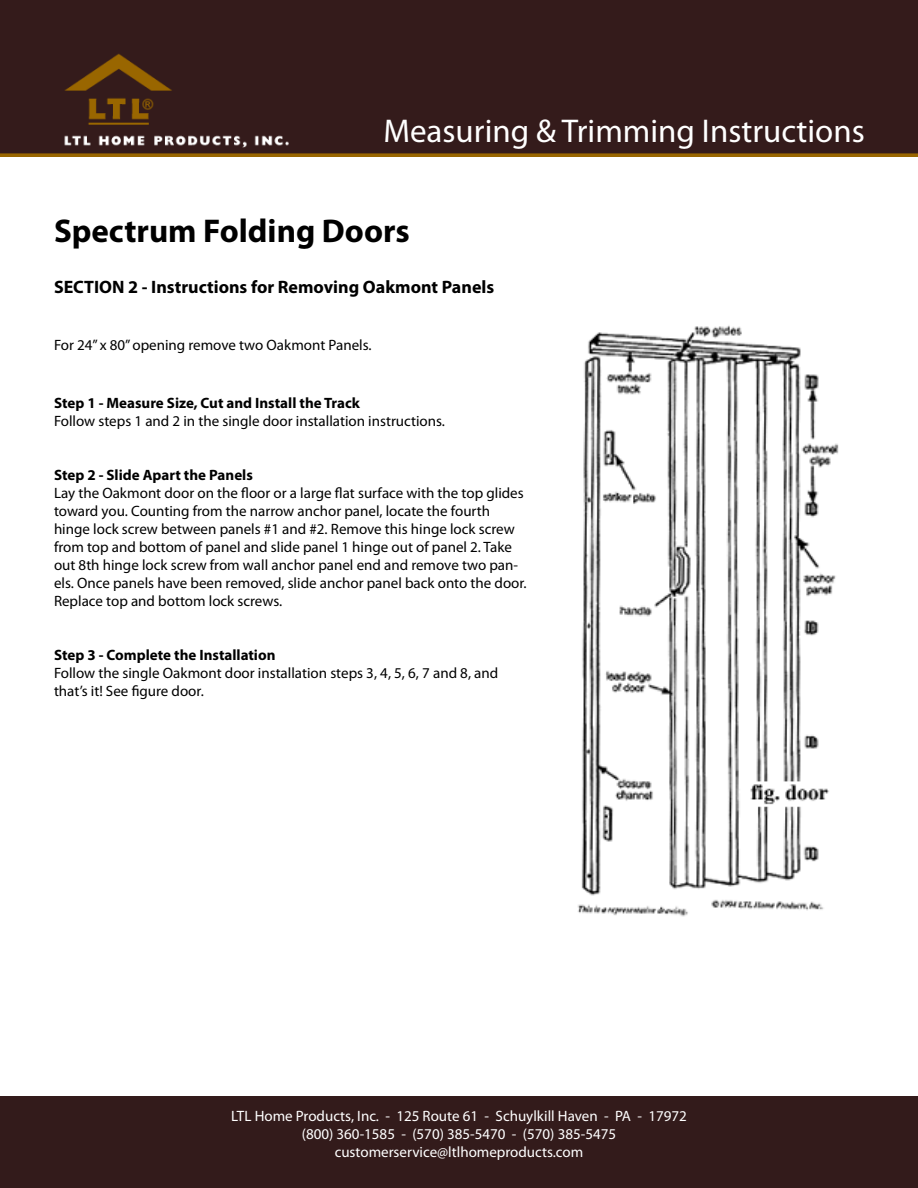
<style>
.page{position:relative;width:918px;height:1188px;background:#fff}
.page>*{position:absolute;margin:0;border:0;box-sizing:border-box;transform-origin:0 0}
.t1{font:33px "Myriad Pro";color:#fff}
.t2{font:700 33px "Myriad Pro";color:#000}
.t3{font:700 18px "Myriad Pro";color:#000}
.t4{font:15px/18px "Myriad Pro";color:#000}
.t5{font:15px/18px "Myriad Pro";color:#fff;text-align:center}
.t6{font:700 15px "Myriad Pro";color:#000}
</style>
<div class="page">
<div style="left:0;top:0;width:918px;height:157px;background:#341b1b"></div>
<div style="left:0;top:1096px;width:918px;height:92px;background:#331b1b"></div>
<img style="left:577px;top:325px;width:262px;height:592px">
<h1 class="t1" style="left:383px;top:113px;width:483px">Measuring &amp; Trimming Instructions</h1>
<h1 class="t2" style="left:54px;top:213px;width:357px">Spectrum Folding Doors</h1>
<p class="t3" style="left:54px;top:277px;width:442px">SECTION 2 - Instructions for Removing Oakmont Panels</p>
<p class="t4" style="left:54px;top:336px;width:319px">For 24” x 80” opening remove two Oakmont Panels.</p>
<p class="t6" style="left:54px;top:394px;width:307px">Step 1 - Measure Size, Cut and Install the Track</p>
<p class="t4" style="left:54px;top:412px;width:393px">Follow steps 1 and 2 in the single door installation instructions.</p>
<p class="t6" style="left:54px;top:466px;width:200px">Step 2 - Slide Apart the Panels</p>
<p class="t4" style="left:54px;top:484px;width:474px">Lay the Oakmont door on the floor or a large flat surface with the top glides toward you. Counting from the narrow anchor panel, locate the fourth hinge lock screw between panels #1 and #2. Remove this hinge lock screw from top and bottom of panel and slide panel 1 hinge out of panel 2. Take out 8th hinge lock screw from wall anchor panel end and remove two pan&shy;els. Once panels have been removed, slide anchor panel back onto the door.<br>Replace top and bottom lock screws.</p>
<p class="t6" style="left:54px;top:646px;width:223px">Step 3 - Complete the Installation</p>
<p class="t4" style="left:54px;top:664px;width:446px">Follow the single Oakmont door installation steps 3, 4, 5, 6, 7 and 8, and that’s it! See figure door.</p>
<p class="t5" style="left:231px;top:1108px;width:457px">LTL Home Products, Inc. - 125 Route 61 - Schuylkill Haven - PA - 17972 (800) 360-1585 - (570) 385-5470 - (570) 385-5475 customerservice@ltlhomeproducts.com</p>
</div>
